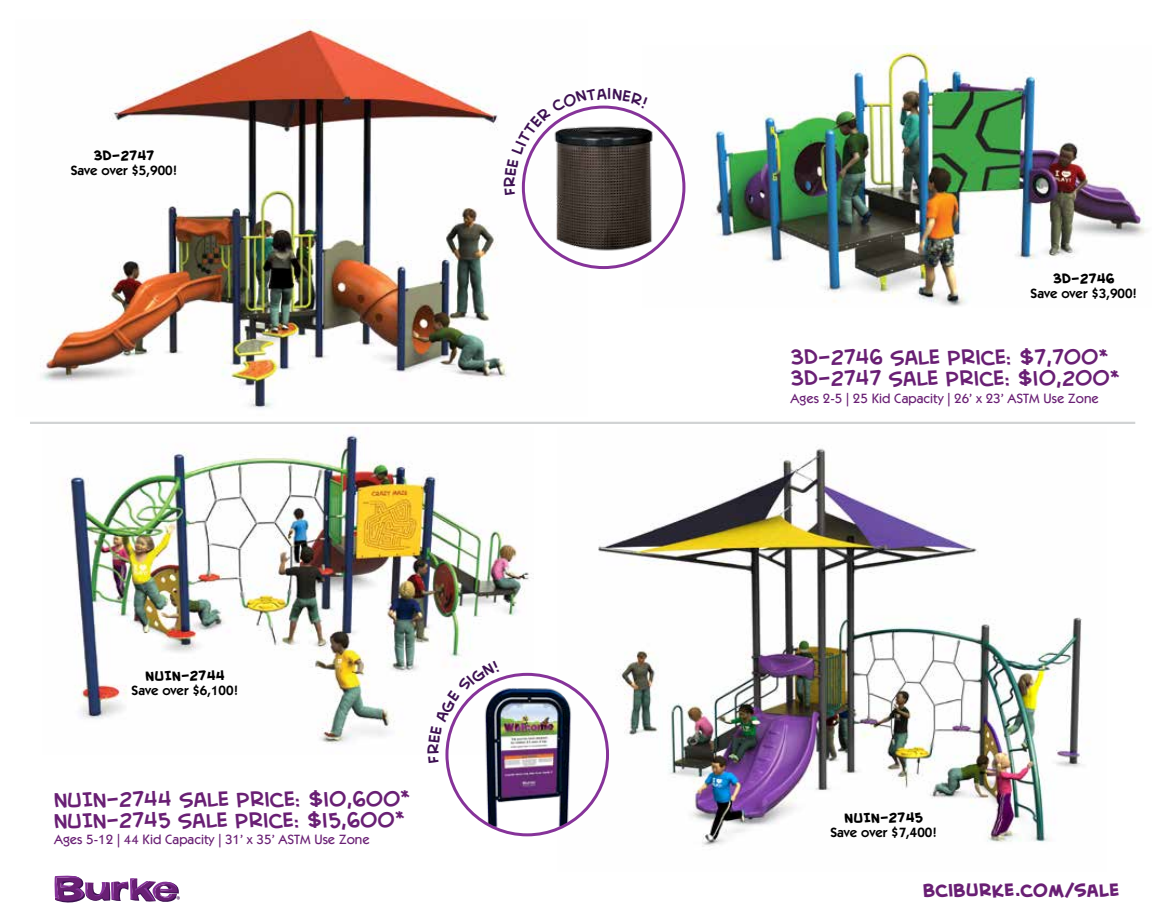
<style>
.page{position:relative;width:1175px;height:918px;background:#fff}
.page>*{position:absolute;margin:0;border:0;box-sizing:border-box;transform-origin:0 0}
.t1{font:24px/21px "Creative Block BB";color:#691f74}
.t2{font:18px "Creative Block BB Bold";color:#691f74}
.t3{font:500 13.5px "Itc Kabel";color:#691f74}
.t4{font:600 13.5px "Itc Kabel";color:#000}
.t5{font:13.5px "Creative Block BB Bold";color:#000}
</style>
<div class="page">
<hr style="left:30px;top:422px;width:1105px;height:2px;background:#d1d3d4">
<svg style="left:54px;top:875px;width:126px;height:28px"></svg>
<img style="left:557px;top:448px;width:525px;height:399px">
<img style="left:66px;top:434px;width:467px;height:311px">
<img style="left:476px;top:682px;width:102px;height:145px">
<img style="left:40px;top:20px;width:547px;height:388px">
<img style="left:642px;top:46px;width:504px;height:260px">
<img style="left:546px;top:118px;width:115px;height:139px">
<svg style="left:427px;top:660px;width:72px;height:103px"></svg>
<svg style="left:504px;top:88px;width:144px;height:108px"></svg>
<p class="t5" style="left:94px;top:149px;width:62px">3D-2747</p>
<p class="t4" style="left:71px;top:162px;width:108px">Save over $5,900!</p>
<p class="t5" style="left:145px;top:668px;width:81px">NUIN-2744</p>
<p class="t4" style="left:132px;top:682px;width:108px">Save over $6,100!</p>
<p class="t1" style="left:54px;top:788px;width:357px">NUIN-2744 SALE PRICE: $I0,600<sup>*<br></sup>NUIN-2745 SALE PRICE: $I5,600<sup>*</sup></p>
<p class="t3" style="left:54px;top:832px;width:317px">Ages 5-12 | 44 Kid Capacity | 31’ x 35’ ASTM Use Zone</p>
<p class="t5" style="left:1052px;top:272px;width:63px">3D-2746</p>
<p class="t4" style="left:1030px;top:286px;width:108px">Save over $3,900!</p>
<p class="t1" style="left:790px;top:347px;width:330px">3D-2746 SALE PRICE: $7,700<sup>*<br></sup>3D-2747 SALE PRICE: $I0,200<sup>*</sup></p>
<p class="t3" style="left:790px;top:390px;width:310px">Ages 2-5 | 25 Kid Capacity | 26’ x 23’ ASTM Use Zone</p>
<p class="t5" style="left:844px;top:811px;width:81px">NUIN-2745</p>
<p class="t4" style="left:830px;top:825px;width:108px">Save over $7,400!</p>
<p class="t2" style="left:923px;top:881px;width:198px">BCIBURKE.COM/SALE</p>
</div>
